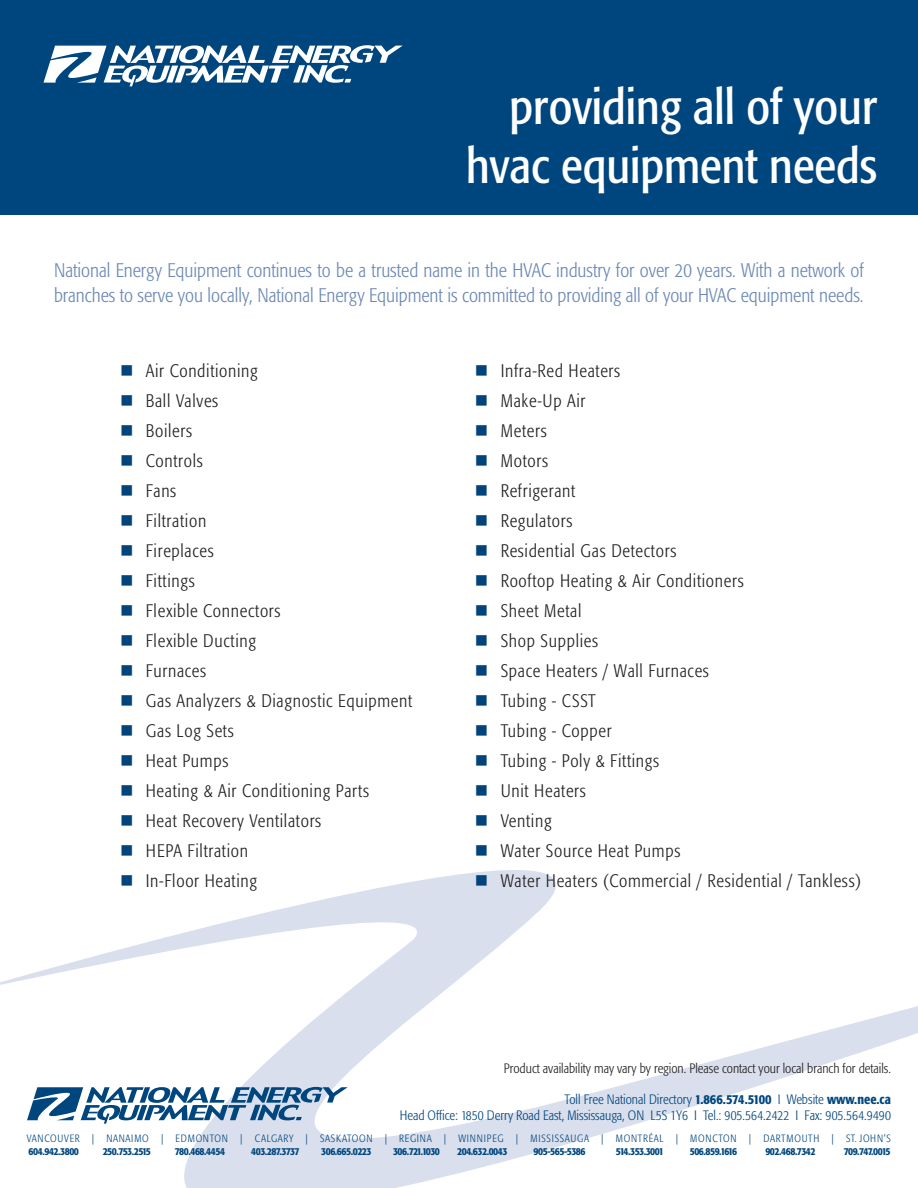
<style>
.page{position:relative;width:918px;height:1188px;background:#fff}
.page>*{position:absolute;margin:0;border:0;box-sizing:border-box;transform-origin:0 0}
.t1{font:condensed 49.5px "Formata";color:#fff}
.t2{font:300 condensed 19.5px/25.5px "Formata";color:#6b89b4}
.t3{font:300 condensed 18px "Formata";letter-spacing:.04em;color:#231f20}
.t4{font:300 condensed 13.5px "Formata";color:#00467e}
.t5{font:300 condensed 13.5px "Formata";color:#231f20}
.t6{font:500 condensed 10.5px "Formata";letter-spacing:-.05em;color:#00467e}
.t7{font:300 condensed 10.5px "Formata";letter-spacing:.07em;color:#00467e}
.t8{font:500 condensed 10.5px "Formata";letter-spacing:-.07em;color:#00467e}
.s1{color:#00447b}
.s2{font-weight:500}
</style>
<div class="page">
<svg style="left:0;top:870px;width:918px;height:318px"></svg>
<div style="left:0;top:0;width:918px;height:215px;background:#00467e"></div>
<svg style="left:44px;top:45px;width:359px;height:41px"></svg>
<svg style="left:27px;top:1087px;width:321px;height:37px"></svg>
<p class="t1" style="left:509px;top:77px;width:370px">providing all of your</p>
<p class="t1" style="left:466px;top:137px;width:413px">hvac equipment needs</p>
<p class="t2" style="left:54px;top:257px;width:812px">National Energy Equipment continues to be a trusted name in the HVAC industry for over 20 years. With a network of branches to serve you locally, National Energy Equipment is committed to providing all of your HVAC equipment needs.</p>
<p class="t3" style="left:120px;top:360px;width:139px"><span class="s1">■</span> Air Conditioning</p>
<p class="t3" style="left:120px;top:390px;width:100px"><span class="s1">■</span> Ball Valves</p>
<p class="t3" style="left:120px;top:420px;width:74px"><span class="s1">■</span> Boilers</p>
<p class="t3" style="left:120px;top:450px;width:84px"><span class="s1">■</span> Controls</p>
<p class="t3" style="left:120px;top:480px;width:58px"><span class="s1">■</span> Fans</p>
<p class="t3" style="left:120px;top:510px;width:88px"><span class="s1">■</span> Filtration</p>
<p class="t3" style="left:120px;top:540px;width:95px"><span class="s1">■</span> Fireplaces</p>
<p class="t3" style="left:120px;top:570px;width:76px"><span class="s1">■</span> Fittings</p>
<p class="t3" style="left:120px;top:600px;width:162px"><span class="s1">■</span> Flexible Connectors</p>
<p class="t3" style="left:120px;top:630px;width:137px"><span class="s1">■</span> Flexible Ducting</p>
<p class="t3" style="left:120px;top:660px;width:88px"><span class="s1">■</span> Furnaces</p>
<p class="t3" style="left:120px;top:690px;width:294px"><span class="s1">■</span> Gas Analyzers &amp; Diagnostic Equipment</p>
<p class="t3" style="left:120px;top:720px;width:115px"><span class="s1">■</span> Gas Log Sets</p>
<p class="t3" style="left:120px;top:750px;width:110px"><span class="s1">■</span> Heat Pumps</p>
<p class="t3" style="left:120px;top:780px;width:251px"><span class="s1">■</span> Heating &amp; Air Conditioning Parts</p>
<p class="t3" style="left:120px;top:810px;width:203px"><span class="s1">■</span> Heat Recovery Ventilators</p>
<p class="t3" style="left:120px;top:840px;width:130px"><span class="s1">■</span> HEPA Filtration</p>
<p class="t3" style="left:120px;top:870px;width:139px"><span class="s1">■</span> In-Floor Heating</p>
<p class="t3" style="left:475px;top:360px;width:147px"><span class="s1">■</span> Infra-Red Heaters</p>
<p class="t3" style="left:475px;top:390px;width:112px"><span class="s1">■</span> Make-Up Air</p>
<p class="t3" style="left:475px;top:420px;width:73px"><span class="s1">■</span> Meters</p>
<p class="t3" style="left:475px;top:450px;width:75px"><span class="s1">■</span> Motors</p>
<p class="t3" style="left:475px;top:480px;width:102px"><span class="s1">■</span> Refrigerant</p>
<p class="t3" style="left:475px;top:510px;width:99px"><span class="s1">■</span> Regulators</p>
<p class="t3" style="left:475px;top:540px;width:203px"><span class="s1">■</span> Residential Gas Detectors</p>
<p class="t3" style="left:475px;top:570px;width:270px"><span class="s1">■</span> Rooftop Heating &amp; Air Conditioners</p>
<p class="t3" style="left:475px;top:600px;width:108px"><span class="s1">■</span> Sheet Metal</p>
<p class="t3" style="left:475px;top:630px;width:125px"><span class="s1">■</span> Shop Supplies</p>
<p class="t3" style="left:475px;top:660px;width:236px"><span class="s1">■</span> Space Heaters / Wall Furnaces</p>
<p class="t3" style="left:475px;top:690px;width:122px"><span class="s1">■</span> Tubing - CSST</p>
<p class="t3" style="left:475px;top:720px;width:138px"><span class="s1">■</span> Tubing - Copper</p>
<p class="t3" style="left:475px;top:750px;width:186px"><span class="s1">■</span> Tubing - Poly &amp; Fittings</p>
<p class="t3" style="left:475px;top:780px;width:112px"><span class="s1">■</span> Unit Heaters</p>
<p class="t3" style="left:475px;top:810px;width:78px"><span class="s1">■</span> Venting</p>
<p class="t3" style="left:475px;top:840px;width:207px"><span class="s1">■</span> Water Source Heat Pumps</p>
<p class="t3" style="left:475px;top:870px;width:388px"><span class="s1">■</span> Water Heaters (Commercial / Residential / Tankless)</p>
<p class="t5" style="left:504px;top:1060px;width:389px">Product availability may vary by region. Please contact your local branch for details.</p>
<p class="t4" style="left:565px;top:1091px;width:328px">Toll Free National Directory <span class="s2">1.866.574.5100</span> I Website <span class="s2">www.nee.ca</span></p>
<p class="t4" style="left:400px;top:1108px;width:493px">Head Office: 1850 Derry Road East, Mississauga, ON L5S 1Y6 I Tel.: 905.564.2422 I Fax: 905.564.9490</p>
<p class="t7" style="left:27px;top:1132px;width:866px">VANCOUVER | NANAIMO | EDMONTON | CALGARY | SASKATOON | REGINA | WINNIPEG | MISSISSAUGA | MONTRÉAL | MONCTON | DARTMOUTH | ST. JOHN’S</p>
<p class="t6" style="left:29px;top:1145px;width:52px">604.942.3800</p>
<p class="t6" style="left:103px;top:1145px;width:50px">250.753.2515</p>
<p class="t6" style="left:175px;top:1145px;width:52px">780.468.4454</p>
<p class="t6" style="left:251px;top:1145px;width:50px">403.287.3737</p>
<p class="t6" style="left:321px;top:1145px;width:52px">306.665.0223</p>
<p class="t6" style="left:393px;top:1145px;width:48px">306.721.1030</p>
<p class="t6" style="left:457px;top:1145px;width:52px">204.632.0043</p>
<p class="t6" style="left:534px;top:1145px;width:53px">905-565-5386</p>
<p class="t6" style="left:616px;top:1145px;width:49px">514.353.3001</p>
<p class="t6" style="left:690px;top:1145px;width:49px">506.859.1616</p>
<p class="t6" style="left:765px;top:1145px;width:52px">902.468.7342</p>
<p class="t8" style="left:844px;top:1145px;width:48px">709.747.0015</p>
</div>
